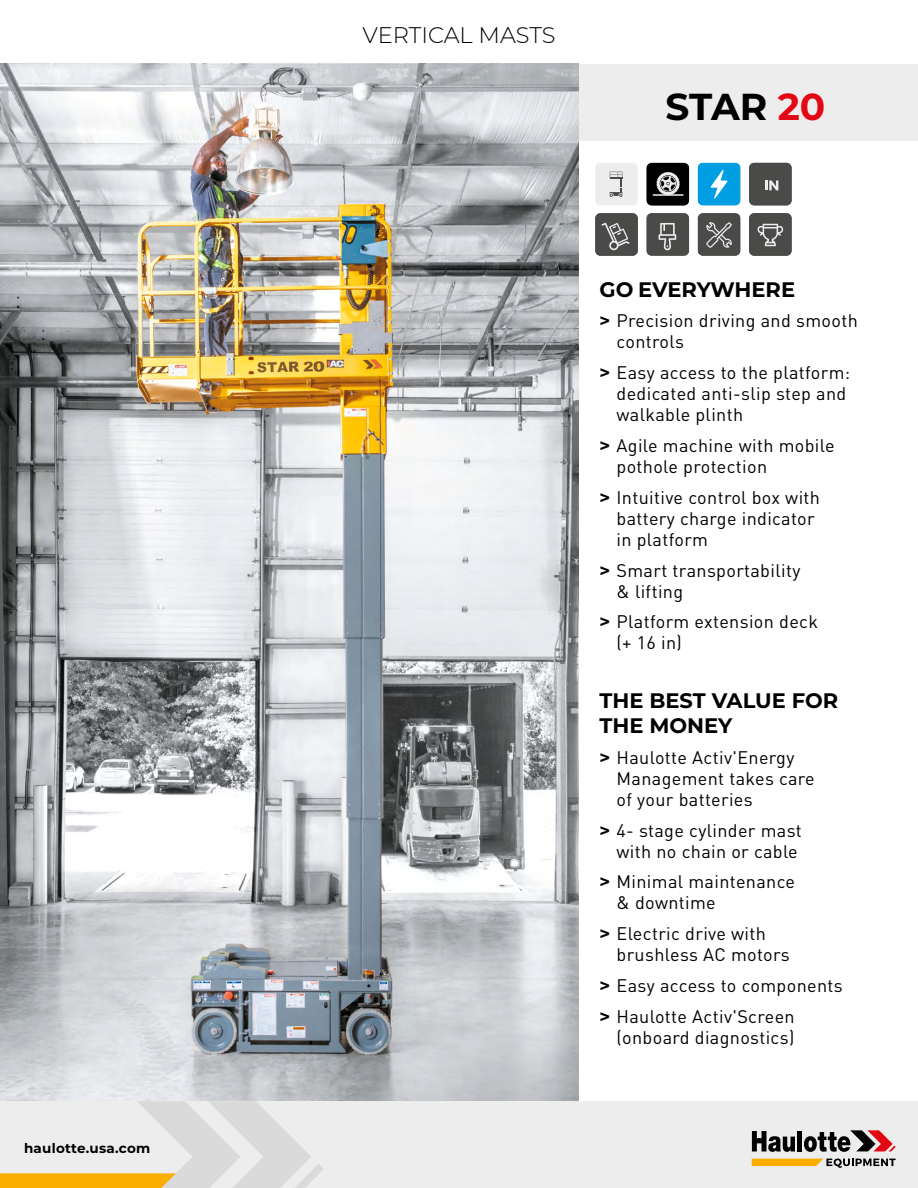
<style>
.page{position:relative;width:918px;height:1188px;background:#fff}
.page>*{position:absolute;margin:0;border:0;box-sizing:border-box;transform-origin:0 0}
.Titre_machine{font:700 37.5px "Montserrat";letter-spacing:-.005em;color:#000}
.TitreHaut{font:300 22.5px "Montserrat";color:#000}
.titre{font:700 21px/25.2px "Montserrat";color:#000}
.t1{font:18px/21px "DIN Pro";letter-spacing:.02em;color:#000}
.Datas{font:700 13.5px "Montserrat";letter-spacing:.02em;color:#000}
.s1{color:#e30613}
.s2{font-family:"Montserrat";font-weight:700}
</style>
<div class="page">
<svg style="left:749px;top:163px;width:43px;height:42px;background:#545453"></svg>
<div style="left:578px;top:64px;width:340px;height:76px;background:#ededed"></div>
<img style="left:0;top:64px;width:578px;height:1037px">
<svg style="left:698px;top:163px;width:42px;height:42px;background:#19a8e5"></svg>
<div style="left:647px;top:163px;width:42px;height:42px;background:#000;border-radius:5px"></div>
<svg style="left:647px;top:164px;width:42px;height:41px"></svg>
<div style="left:595px;top:163px;width:43px;height:42px;background:#ededed;border-radius:5px"></div>
<svg style="left:596px;top:164px;width:40px;height:41px"></svg>
<svg style="left:749px;top:213px;width:43px;height:43px;background:#5d5d5c"></svg>
<svg style="left:698px;top:213px;width:42px;height:43px;background:#5c5c5c"></svg>
<svg style="left:595px;top:213px;width:43px;height:43px;background:#5d5d5c"></svg>
<svg style="left:647px;top:213px;width:42px;height:43px;background:#5b5b5a"></svg>
<div style="left:0;top:1101px;width:918px;height:87px;background:#ededed"></div>
<svg style="left:0;top:1101px;width:323px;height:87px"></svg>
<svg style="left:752px;top:1131px;width:43px;height:21px"></svg>
<hr style="left:798px;top:1131px;width:4px;height:20px;background:#000">
<svg style="left:804px;top:1130px;width:92px;height:22px"></svg>
<svg style="left:752px;top:1159px;width:144px;height:9px"></svg>
<p class="Datas" style="left:24px;top:1138px;width:128px">haulotte.usa.com</p>
<p class="TitreHaut" style="left:363px;top:20px;width:194px">VERTICAL MASTS</p>
<p class="Titre_machine" style="left:666px;top:80px;width:161px">STAR <span class="s1">20</span></p>
<p class="titre" style="left:600px;top:276px;width:197px">GO EVERYWHERE</p>
<p class="t1" style="left:617px;top:310px;width:243px;text-indent:-17px"><span class="s2">&gt;</span> Precision driving and smooth controls</p>
<p class="t1" style="left:617px;top:361px;width:235px;text-indent:-17px"><span class="s2">&gt;</span> Easy access to the platform: dedicated anti-slip step and walkable plinth</p>
<p class="t1" style="left:617px;top:434px;width:220px;text-indent:-17px"><span class="s2">&gt;</span> Agile machine with mobile pothole protection</p>
<p class="t1" style="left:617px;top:486px;width:205px;text-indent:-17px"><span class="s2">&gt;</span> Intuitive control box with battery charge indicator in platform</p>
<p class="t1" style="left:617px;top:559px;width:185px;text-indent:-17px"><span class="s2">&gt;</span> Smart transportability &amp; lifting</p>
<p class="t1" style="left:617px;top:611px;width:203px;text-indent:-17px"><span class="s2">&gt;</span> Platform extension deck (+ 16 in)</p>
<p class="titre" style="left:600px;top:687px;width:240px">THE BEST VALUE FOR<br>THE MONEY</p>
<p class="t1" style="left:617px;top:746px;width:200px;text-indent:-17px"><span class="s2">&gt;</span> Haulotte Activ'Energy<br>Management takes care of your batteries</p>
<p class="t1" style="left:600px;top:819px;width:204px;text-align:right"><span class="s2">&gt;</span> 4- stage cylinder mast with no chain or cable</p>
<p class="t1" style="left:617px;top:871px;width:180px;text-indent:-17px"><span class="s2">&gt;</span> Minimal maintenance &amp; downtime</p>
<p class="t1" style="left:617px;top:922px;width:175px;text-indent:-17px"><span class="s2">&gt;</span> Electric drive with brushless AC motors</p>
<p class="t1" style="left:600px;top:974px;width:245px"><span class="s2">&gt;</span> Easy access to components</p>
<p class="t1" style="left:600px;top:1005px;width:197px;text-align:right"><span class="s2">&gt;</span> Haulotte Activ'Screen (onboard diagnostics)</p>
</div>
